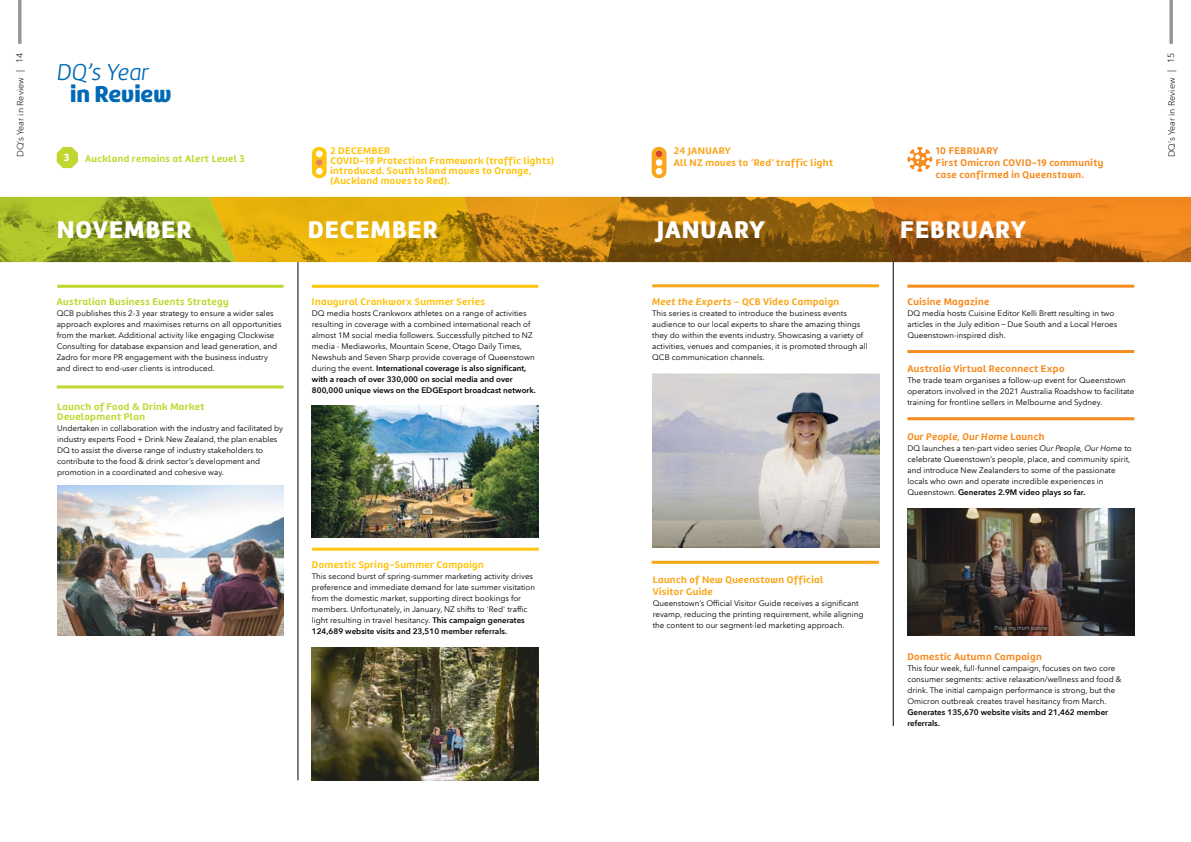
<style>
.page{position:relative;width:1191px;height:842px;background:#fff}
.page>*{position:absolute;margin:0;border:0;box-sizing:border-box;transform-origin:0 0}
.t1{font:25px "Marine UP Black";letter-spacing:.04em;color:#fff}
.t2{font:italic 300 23.8px "Marine";letter-spacing:-.015em;color:#0069b5}
.t3{font:23.8px "Marine UP Black";letter-spacing:-.005em;color:#0069b5}
.t4{font:10.7px "Marine UP Black";color:#fff}
.t5{font:10px/10px "Marine UP Bold";letter-spacing:.04em;color:#ffc40c}
.t6{font:10px/12px "Marine UP Bold";letter-spacing:.04em;color:#f68b1f}
.t7{font:10px/12px "Marine UP Bold";letter-spacing:.04em;color:#faa61a}
.t8{font:10px/10px "Marine UP Bold";letter-spacing:.04em;color:#c1d72f}
.t9{font:italic 700 10px "Marine";letter-spacing:.04em;color:#f68b1f}
.t10{font:300 9px "Avenir Next LT Pro";color:#000}
.t11{font:8px/11px "Avenir Next LT Pro";color:#000}
.t12{font:600 8px/11px "Avenir Next LT Pro";color:#000}
.s1{font-weight:600}
.s2{font-family:"Marine";font-weight:700;font-style:italic}
.s3{font-family:"Marine UP Bold";font-weight:400;font-style:normal}
.s4{font-style:italic}
</style>
<div class="page">
<hr style="left:1169px;top:0;width:3px;height:44px;background:#939598">
<hr style="left:298px;top:206px;width:1px;height:574px;background:#000">
<hr style="left:893px;top:208px;width:1px;height:518px;background:#000">
<hr style="left:18px;top:0;width:3px;height:44px;background:#939598">
<img style="left:621px;top:197px;width:570px;height:65px">
<img style="left:0;top:197px;width:621px;height:65px">
<svg style="left:907px;top:147px;width:25px;height:25px"></svg>
<svg style="left:651px;top:147px;width:15px;height:31px"></svg>
<div style="left:655px;top:150px;width:7px;height:7px;background:#d3462a;border-radius:50%"></div>
<svg style="left:57px;top:147px;width:21px;height:21px"></svg>
<img style="left:907px;top:508px;width:227px;height:128px">
<hr style="left:57px;top:285px;width:226px;height:3px;background:#c1d72f">
<hr style="left:57px;top:385px;width:226px;height:3px;background:#c1d72f">
<img style="left:312px;top:405px;width:227px;height:133px">
<hr style="left:312px;top:285px;width:226px;height:3px;background:#ffc40c">
<hr style="left:312px;top:548px;width:227px;height:3px;background:#ffc40c">
<hr style="left:652px;top:284px;width:227px;height:3px;background:#faa61a">
<hr style="left:651px;top:561px;width:228px;height:3px;background:#faa61a">
<hr style="left:907px;top:285px;width:227px;height:3px;background:#f68b1f">
<hr style="left:907px;top:350px;width:227px;height:3px;background:#f68b1f">
<hr style="left:907px;top:417px;width:227px;height:3px;background:#f68b1f">
<img style="left:652px;top:373px;width:227px;height:174px">
<img style="left:57px;top:485px;width:226px;height:151px">
<svg style="left:312px;top:147px;width:15px;height:31px"></svg>
<div style="left:316px;top:159px;width:7px;height:7px;background:#e58351;border-radius:50%"></div>
<img style="left:312px;top:647px;width:227px;height:133px">
<p class="t10" style="left:14px;top:72px;width:21px;rotate:-90deg">| 14</p>
<p class="t10" style="left:1165px;top:72px;width:21px;rotate:-90deg">| 15</p>
<p class="t10" style="left:15px;top:157px;width:81px;rotate:-90deg">DQ’s Year in Review</p>
<h2 class="t2" style="left:57px;top:57px;width:94px">DQ’s Year</h2>
<h2 class="t3" style="left:70px;top:79px;width:103px">in Review</h2>
<p class="t10" style="left:1166px;top:157px;width:81px;rotate:-90deg">DQ’s Year in Review</p>
<p class="t5" style="left:330px;top:146px;width:225px">2 DECEMBER<br>COVID-19 Protection Framework (traffic lights) introduced. South Island moves to Orange, (Auckland moves to Red).</p>
<p class="t6" style="left:936px;top:145px;width:169px">10 FEBRUARY<br>First Omicron COVID-19 community case confirmed in Queenstown.</p>
<p class="t7" style="left:674px;top:145px;width:161px">24 JANUARY<br>All NZ moves to ‘Red’ traffic light</p>
<h3 class="t4" style="left:64px;top:151px;width:7px">3</h3>
<p class="t8" style="left:85px;top:153px;width:161px">Auckland remains at Alert Level 3</p>
<h1 class="t1" style="left:57px;top:214px;width:136px">NOVEMBER</h1>
<p class="t8" style="left:57px;top:296px;width:174px">Australian Business Events Strategy</p>
<p class="t11" style="left:57px;top:308px;width:226px">QCB publishes this 2-3 year strategy to ensure a wider sales approach explores and maximises returns on all opportunities from the market. Additional activity like engaging Clockwise Consulting for database expansion and lead generation, and Zadro for more PR engagement with the business industry and direct to end-user clients is introduced.</p>
<p class="t8" style="left:57px;top:401px;width:149px">Launch of Food &amp; Drink Market<br>Development Plan</p>
<p class="t11" style="left:57px;top:422px;width:227px">Undertaken in collaboration with the industry and facilitated by industry experts Food + Drink New Zealand, the plan enables DQ to assist the diverse range of industry stakeholders to contribute to the food &amp; drink sector’s development and promotion in a coordinated and cohesive way.</p>
<h1 class="t1" style="left:308px;top:214px;width:132px">DECEMBER</h1>
<h1 class="t1" style="left:657px;top:214px;width:109px">JANUARY</h1>
<h1 class="t1" style="left:900px;top:214px;width:127px">FEBRUARY</h1>
<p class="t5" style="left:312px;top:296px;width:174px">Inaugural Crankworx Summer Series</p>
<p class="t11" style="left:312px;top:308px;width:225px">DQ media hosts Crankworx athletes on a range of activities resulting in coverage with a combined international reach of almost 1M social media followers. Successfully pitched to NZ media - Mediaworks, Mountain Scene, Otago Daily Times, Newshub and Seven Sharp provide coverage of Queenstown during the event. <span class="s1">International coverage is also significant, with a reach of over 330,000 on social media and over 800,000 unique views on the EDGEsport broadcast network.</span></p>
<p class="t5" style="left:312px;top:560px;width:173px">Domestic Spring-Summer Campaign</p>
<p class="t11" style="left:312px;top:571px;width:225px">This second burst of spring-summer marketing activity drives preference and immediate demand for late summer visitation from the domestic market, supporting direct bookings for members. Unfortunately, in January, NZ shifts to 'Red' traffic light resulting in travel hesitancy. <span class="s1">This campaign generates 124,689 website visits and 23,510 member referrals.</span></p>
<p class="t7" style="left:652px;top:295px;width:188px"><span class="s2">Meet the Experts</span> - QCB Video Campaign</p>
<p class="t11" style="left:652px;top:308px;width:217px">This series is created to introduce the business events audience to our local experts to share the amazing things they do within the events industry. Showcasing a variety of activities, venues and companies, it is promoted through all QCB communication channels.</p>
<p class="t7" style="left:652px;top:574px;width:172px">Launch of New Queenstown Official<br>Visitor Guide</p>
<p class="t11" style="left:652px;top:598px;width:212px">Queenstown’s Official Visitor Guide receives a significant revamp, reducing the printing requirement, while aligning the content to our segment-led marketing approach.</p>
<p class="t6" style="left:907px;top:295px;width:83px">Cuisine Magazine</p>
<p class="t11" style="left:907px;top:308px;width:211px">DQ media hosts Cuisine Editor Kelli Brett resulting in two articles in the July edition − Due South and a Local Heroes<br>Queenstown-inspired dish.</p>
<p class="t6" style="left:907px;top:362px;width:158px">Australia Virtual Reconnect Expo</p>
<p class="t11" style="left:907px;top:374px;width:228px">The trade team organises a follow-up event for Queenstown operators involved in the 2021 Australia Roadshow to facilitate training for frontline sellers in Melbourne and Sydney.</p>
<p class="t9" style="left:907px;top:430px;width:139px">Our People, Our Home <span class="s3">Launch</span></p>
<p class="t11" style="left:907px;top:443px;width:226px">DQ launches a ten-part video series <span class="s4">Our People, Our Home</span> to celebrate Queenstown’s people, place, and community spirit, and introduce New Zealanders to some of the passionate locals who own and operate incredible experiences in Queenstown. <span class="s1">Generates 2.9M video plays so far.</span></p>
<p class="t6" style="left:907px;top:650px;width:136px">Domestic Autumn Campaign</p>
<p class="t11" style="left:907px;top:662px;width:215px">This four week, full-funnel campaign, focuses on two core consumer segments: active relaxation/wellness and food &amp; drink. The initial campaign performance is strong, but the Omicron outbreak creates travel hesitancy from March.</p>
<p class="t12" style="left:907px;top:706px;width:202px">Generates 135,670 website visits and 21,462 member referrals.</p>
</div>
